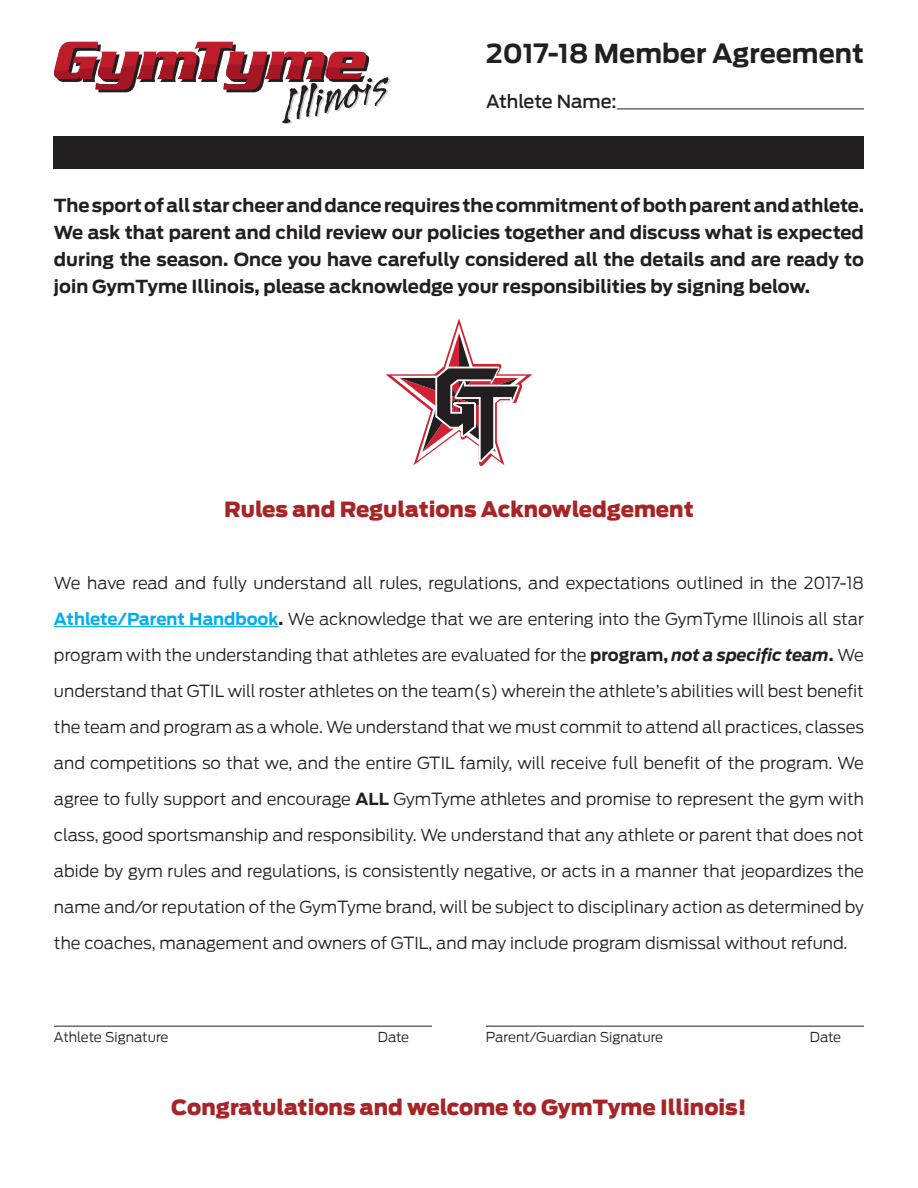
<style>
.page{position:relative;width:918px;height:1188px;background:#fff}
.page>*{position:absolute;margin:0;border:0;box-sizing:border-box;transform-origin:0 0}
.t1{font:700 26.1px "Antenna";color:#231f20}
.t2{font:900 21px "Antenna";color:#a72427}
.t3{font:700 18px/27px "Antenna";color:#231f20;text-align:justify}
.t4{font:500 18px "Antenna";color:#231f20}
.t5{font:300 16.5px/36px "Antenna";color:#231f20;text-align:justify}
.t6{font:300 13.5px "Antenna";color:#231f20}
.s1{font-weight:700;color:#00aeef}
.s2{font-weight:700}
.s3{font-weight:700;font-style:italic}
</style>
<div class="page">
<div style="left:54px;top:136px;width:810px;height:33px;background:#231f20"></div>
<hr style="left:54px;top:626px;width:225px;height:1px;background:#00aeef">
<hr style="left:54px;top:1026px;width:378px;height:1px;background:#231f20">
<hr style="left:486px;top:1026px;width:378px;height:1px;background:#231f20">
<hr style="left:617px;top:108px;width:247px;height:1px;background:#231f20">
<svg style="left:386px;top:318px;width:146px;height:148px"></svg>
<svg style="left:54px;top:42px;width:336px;height:82px"></svg>
<p class="t1" style="left:486px;top:37px;width:380px">2017-18 Member Agreement</p>
<p class="t4" style="left:486px;top:90px;width:132px">Athlete Name:</p>
<p class="t3" style="left:54px;top:192px;width:812px">The sport of all star cheer and dance requires the commitment of both parent and athlete.<br>We ask that parent and child review our policies together and discuss what is expected during the season. Once you have carefully considered all the details and are ready to join GymTyme Illinois, please acknowledge your responsibilities by signing below.</p>
<p class="t2" style="left:224px;top:497px;width:471px">Rules and Regulations Acknowledgement</p>
<p class="t5" style="left:54px;top:565px;width:812px">We have read and fully understand all rules, regulations, and expectations outlined in the 2017-18<br><span class="s1">Athlete/Parent Handbook</span><span class="s2">.</span> We acknowledge that we are entering into the GymTyme Illinois all star program with the understanding that athletes are evaluated for the <span class="s2">program,</span> <span class="s3">not a specific team</span><span class="s2">.</span> We understand that GTIL will roster athletes on the team(s) wherein the athlete’s abilities will best benefit the team and program as a whole. We understand that we must commit to attend all practices, classes and competitions so that we, and the entire GTIL family, will receive full benefit of the program. We agree to fully support and encourage <span class="s2">ALL</span> GymTyme athletes and promise to represent the gym with class, good sportsmanship and responsibility. We understand that any athlete or parent that does not abide by gym rules and regulations, is consistently negative, or acts in a manner that jeopardizes the name and/or reputation of the GymTyme brand, will be subject to disciplinary action as determined by the coaches, management and owners of GTIL, and may include program dismissal without refund.</p>
<p class="t6" style="left:54px;top:1029px;width:116px">Athlete Signature</p>
<p class="t6" style="left:378px;top:1029px;width:33px">Date</p>
<p class="t6" style="left:486px;top:1029px;width:179px">Parent/Guardian Signature</p>
<p class="t6" style="left:810px;top:1029px;width:33px">Date</p>
<p class="t2" style="left:171px;top:1094px;width:577px">Congratulations and welcome to GymTyme Illinois!</p>
</div>
